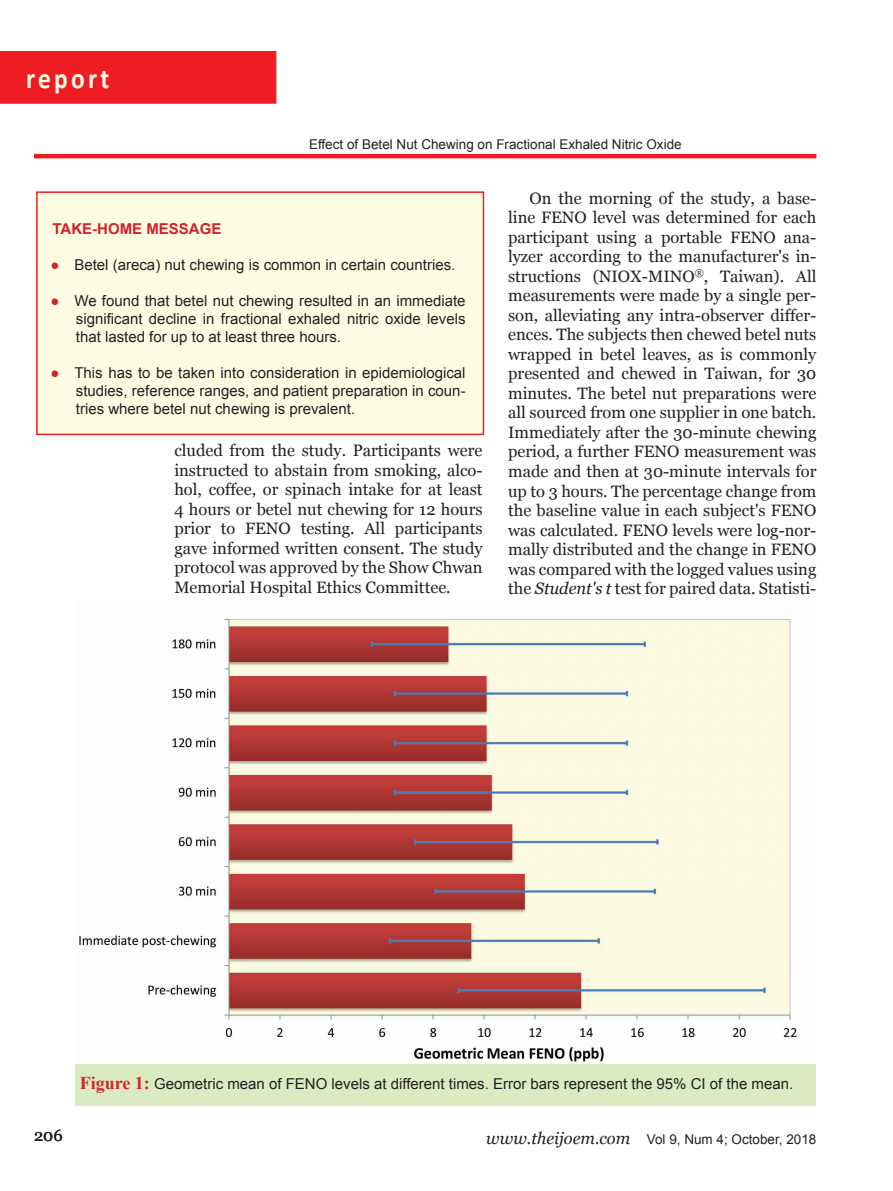
<style>
.page{position:relative;width:893px;height:1191px;background:#fff}
.page>*{position:absolute;margin:0;border:0;box-sizing:border-box;transform-origin:0 0}
.t1{font:700 28.8px "Calibri";letter-spacing:.13em;color:#fffce4;scale:.88 1}
.body{font:16.5px/19.5px "Georgia";color:#231f20;text-align:justify}
.First_body{font:16.5px/19.5px "Georgia";color:#231f20;text-align:justify}
.Editorial{font:16.5px "Georgia";color:#231f20}
.Legend{font:15px/18px "Arial";color:#231f20;text-align:justify}
.Box_Title{font:700 15px "Arial";color:#d1232a}
.Running_Title{font:13.5px "Arial";color:#231f20}
.Editorial-2{font:13.5px "Arial";color:#231f20}
.s1{font-family:"Georgia";color:#d1232a}
.s2{font-style:italic}
.s3{font-family:"Times New Roman";font-weight:700;font-size:18px;color:#d1232a}
.s4{font-family:"Georgia";font-style:italic;font-size:16.5px}
</style>
<div class="page">
<hr style="left:34px;top:154px;width:782px;height:4px;background:#ee1d23">
<div style="left:0;top:51px;width:276px;height:53px;background:#ee1d23"></div>
<div style="left:37px;top:192px;width:446px;height:242px;background:#fffce4"></div>
<div style="left:36px;top:191px;width:448px;height:244px;border:2px solid #ee1d23"></div>
<img style="left:79px;top:618px;width:718px;height:444px">
<div style="left:75px;top:1064px;width:741px;height:42px;background:#daeac1"></div>
<h1 class="t1" style="left:26px;top:60px;width:96px">report</h1>
<p class="Running_Title" style="left:309px;top:136px;width:374px">Effect of Betel Nut Chewing on Fractional Exhaled Nitric Oxide</p>
<p class="Box_Title" style="left:53px;top:219px;width:170px">TAKE-HOME MESSAGE</p>
<p class="Legend" style="left:50px;top:256px;width:407px"><span class="s1">●</span> Betel (areca) nut chewing is common in certain countries.</p>
<p class="Legend" style="left:76px;top:292px;width:391px;text-indent:-26px"><span class="s1">●</span> We found that betel nut chewing resulted in an immediate significant decline in fractional exhaled nitric oxide levels that lasted for up to at least three hours.</p>
<p class="Legend" style="left:76px;top:364px;width:391px;text-indent:-26px"><span class="s1">●</span> This has to be taken into consideration in epidemiological studies, reference ranges, and patient preparation in coun&shy;tries where betel nut chewing is prevalent.</p>
<p class="First_body" style="left:174px;top:440px;width:310px">cluded from the study. Participants were instructed to abstain from smoking, alco&shy;hol, coffee, or spinach intake for at least 4 hours or betel nut chewing for 12 hours prior to FENO testing. All participants gave informed written consent. The study protocol was approved by the Show Chwan Memorial Hospital Ethics Committee.</p>
<p class="body" style="left:508px;top:188px;width:310px;text-indent:21px">On the morning of the study, a base&shy;line FENO level was determined for each participant using a portable FENO ana&shy;lyzer according to the manufacturer's in&shy;structions (NIOX-MINO<sup>®</sup>, Taiwan). All measurements were made by a single per&shy;son, alleviating any intra-observer differ&shy;ences. The subjects then chewed betel nuts wrapped in betel leaves, as is commonly presented and chewed in Taiwan, for 30 minutes. The betel nut preparations were all sourced from one supplier in one batch.<br>Immediately after the 30-minute chewing period, a further FENO measurement was made and then at 30-minute intervals for up to 3 hours. The percentage change from the baseline value in each subject's FENO was calculated. FENO levels were log-nor&shy;mally distributed and the change in FENO was compared with the logged values using the <span class="s2">Student's t</span> test for paired data. Statisti-</p>
<p class="Legend" style="left:80px;top:1075px;width:715px"><span class="s3">Figure 1:</span> Geometric mean of FENO levels at different times. Error bars represent the 95% CI of the mean.</p>
<p class="Editorial" style="left:34px;top:1126px;width:30px">206</p>
<p class="Editorial-2" style="left:486px;top:1130px;width:332px"><span class="s4">www.theijoem.com</span> Vol 9, Num 4; October, 2018</p>
</div>
